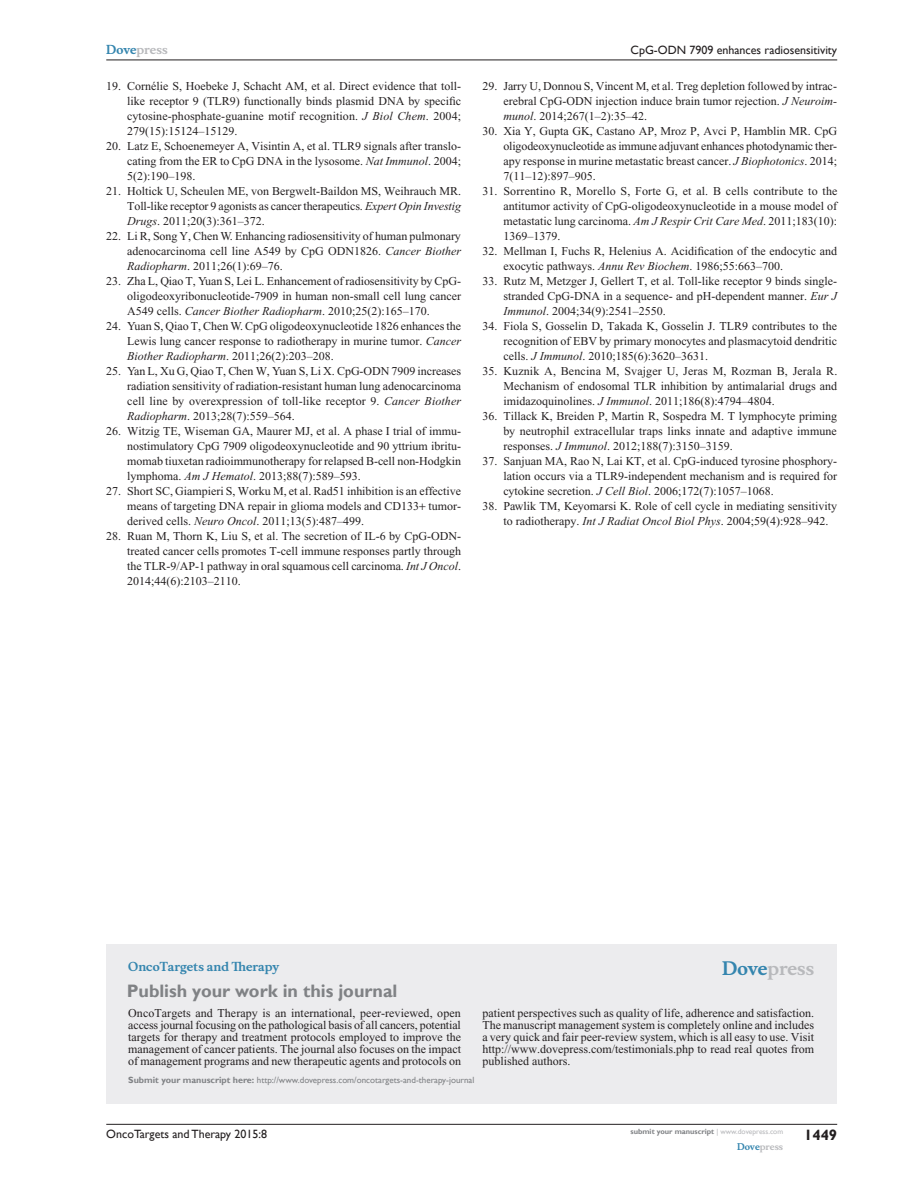
<style>
.page{position:relative;width:918px;height:1188px;background:#fff}
.page>*{position:absolute;margin:0;border:0;box-sizing:border-box;transform-origin:0 0}
.PromBx-H1{font:700 18px "Gill Sans";color:#808285}
.PromBx-Brand{font:700 18px "Musee";color:#b8b9bc}
.t1{font:700 15px "Gill Sans";color:#231f20}
.RefNL2{font:12px/15px "Times New Roman";color:#231f20;text-align:justify}
.PromBx-Tx{font:12px/12px "Times New Roman";color:#231f20;text-align:justify}
.t2{font:12px "Gill Sans";color:#231f20}
.PromBx-JrnlName{font:700 12px "Musee";color:#3485ae}
.t3{font:700 12px "Musee";color:#b8b9bc}
.PromBx-SubmitMssWebA{font:9px "Gill Sans";color:#808285}
.t4{font:700 9px "Musee";color:#b8b9bc}
.t5{font:700 7.5px "Gill Sans";color:#808285}
.s1{color:#3485ae}
.s2{font-style:italic}
.s3{font-weight:700}
.s4{font-weight:400;color:#b8b9bc}
</style>
<div class="page">
<div style="left:106px;top:944px;width:731px;height:159px;background:#ececee"></div>
<hr style="left:106px;top:1124px;width:731px;height:1px;background:#231f20">
<hr style="left:106px;top:60px;width:731px;height:1px;background:#231f20">
<p class="t3" style="left:106px;top:43px;width:63px"><span class="s1">Dove</span>press</p>
<p class="RefNL2" style="left:127px;top:79px;width:335px;text-indent:-21px">19. Cornélie S, Hoebeke J, Schacht AM, et al. Direct evidence that toll&shy;like receptor 9 (TLR9) functionally binds plasmid DNA by specific cytosine-phosphate-guanine motif recognition. <span class="s2">J Biol Chem</span>. 2004; 279(15):15124–15129.</p>
<p class="RefNL2" style="left:127px;top:139px;width:335px;text-indent:-21px">20. Latz E, Schoenemeyer A, Visintin A, et al. TLR9 signals after translo&shy;cating from the ER to CpG DNA in the lysosome. <span class="s2">Nat Immunol</span>. 2004; 5(2):190–198.</p>
<p class="RefNL2" style="left:127px;top:184px;width:335px;text-indent:-21px">21. Holtick U, Scheulen ME, von Bergwelt-Baildon MS, Weihrauch MR.<br>Toll-like receptor 9 agonists as cancer therapeutics. <span class="s2">Expert Opin Investig Drugs</span>. 2011;20(3):361–372.</p>
<p class="RefNL2" style="left:127px;top:229px;width:335px;text-indent:-21px">22. Li R, Song Y, Chen W. Enhancing radiosensitivity of human pulmonary adenocarcinoma cell line A549 by CpG ODN1826. <span class="s2">Cancer Biother Radiopharm</span>. 2011;26(1):69–76.</p>
<p class="RefNL2" style="left:127px;top:274px;width:335px;text-indent:-21px">23. Zha L, Qiao T, Yuan S, Lei L. Enhancement of radiosensitivity by CpG&shy;oligodeoxyribonucleotide-7909 in human non-small cell lung cancer A549 cells. <span class="s2">Cancer Biother Radiopharm</span>. 2010;25(2):165–170.</p>
<p class="RefNL2" style="left:127px;top:319px;width:335px;text-indent:-21px">24. Yuan S, Qiao T, Chen W. CpG oligodeoxynucleotide 1826 enhances the Lewis lung cancer response to radiotherapy in murine tumor. <span class="s2">Cancer Biother Radiopharm</span>. 2011;26(2):203–208.</p>
<p class="RefNL2" style="left:127px;top:364px;width:335px;text-indent:-21px">25. Yan L, Xu G, Qiao T, Chen W, Yuan S, Li X. CpG-ODN 7909 increases radiation sensitivity of radiation-resistant human lung adenocarcinoma cell line by overexpression of toll-like receptor 9. <span class="s2">Cancer Biother Radiopharm</span>. 2013;28(7):559–564.</p>
<p class="RefNL2" style="left:127px;top:424px;width:335px;text-indent:-21px">26. Witzig TE, Wiseman GA, Maurer MJ, et al. A phase I trial of immu&shy;nostimulatory CpG 7909 oligodeoxynucleotide and 90 yttrium ibritu&shy;momab tiuxetan radioimmunotherapy for relapsed B-cell non-Hodgkin lymphoma. <span class="s2">Am J Hematol</span>. 2013;88(7):589–593.</p>
<p class="RefNL2" style="left:127px;top:484px;width:335px;text-indent:-21px">27. Short SC, Giampieri S, Worku M, et al. Rad51 inhibition is an effective means of targeting DNA repair in glioma models and CD133 tumor&shy;derived cells. <span class="s2">Neuro Oncol</span>. 2011;13(5):487–499.</p>
<p class="RefNL2" style="left:127px;top:529px;width:335px;text-indent:-21px">28. Ruan M, Thorn K, Liu S, et al. The secretion of IL-6 by CpG-ODN&shy;treated cancer cells promotes T-cell immune responses partly through the TLR-9/AP-1 pathway in oral squamous cell carcinoma. <span class="s2">Int J Oncol</span>.<br>2014;44(6):2103–2110.</p>
<p class="t2" style="left:631px;top:43px;width:208px">CpG-ODN 7909 enhances radiosensitivity</p>
<p class="RefNL2" style="left:503px;top:79px;width:335px;text-indent:-21px">29. Jarry U, Donnou S, Vincent M, et al. Treg depletion followed by intrac&shy;erebral CpG-ODN injection induce brain tumor rejection. <span class="s2">J Neuroim&shy;munol</span>. 2014;267(1–2):35–42.</p>
<p class="RefNL2" style="left:503px;top:124px;width:335px;text-indent:-21px">30. Xia Y, Gupta GK, Castano AP, Mroz P, Avci P, Hamblin MR. CpG oligodeoxynucleotide as immune adjuvant enhances photodynamic ther&shy;apy response in murine metastatic breast cancer. <span class="s2">J Biophotonics</span>. 2014; 7(11–12):897–905.</p>
<p class="RefNL2" style="left:503px;top:184px;width:336px;text-indent:-21px">31. Sorrentino R, Morello S, Forte G, et al. B cells contribute to the antitumor activity of CpG-oligodeoxynucleotide in a mouse model of metastatic lung carcinoma. <span class="s2">Am J Respir Crit Care Med</span>. 2011;183(10):<br>1369–1379.</p>
<p class="RefNL2" style="left:503px;top:244px;width:335px;text-indent:-21px">32. Mellman I, Fuchs R, Helenius A. Acidification of the endocytic and exocytic pathways. <span class="s2">Annu Rev Biochem</span>. 1986;55:663–700.</p>
<p class="RefNL2" style="left:503px;top:274px;width:335px;text-indent:-21px">33. Rutz M, Metzger J, Gellert T, et al. Toll-like receptor 9 binds single&shy;stranded CpG-DNA in a sequence- and pH-dependent manner. <span class="s2">Eur J Immunol</span>. 2004;34(9):2541–2550.</p>
<p class="RefNL2" style="left:503px;top:319px;width:335px;text-indent:-21px">34. Fiola S, Gosselin D, Takada K, Gosselin J. TLR9 contributes to the recognition of EBV by primary monocytes and plasmacytoid dendritic cells. <span class="s2">J Immunol</span>. 2010;185(6):3620–3631.</p>
<p class="RefNL2" style="left:503px;top:364px;width:335px;text-indent:-21px">35. Kuznik A, Bencina M, Svajger U, Jeras M, Rozman B, Jerala R.<br>Mechanism of endosomal TLR inhibition by antimalarial drugs and imidazoquinolines. <span class="s2">J Immunol</span>. 2011;186(8):4794–4804.</p>
<p class="RefNL2" style="left:503px;top:409px;width:335px;text-indent:-21px">36. Tillack K, Breiden P, Martin R, Sospedra M. T lymphocyte priming by neutrophil extracellular traps links innate and adaptive immune responses. <span class="s2">J Immunol</span>. 2012;188(7):3150–3159.</p>
<p class="RefNL2" style="left:503px;top:454px;width:335px;text-indent:-21px">37. Sanjuan MA, Rao N, Lai KT, et al. CpG-induced tyrosine phosphory&shy;lation occurs via a TLR9-independent mechanism and is required for cytokine secretion. <span class="s2">J Cell Biol</span>. 2006;172(7):1057–1068.</p>
<p class="RefNL2" style="left:503px;top:499px;width:335px;text-indent:-21px">38. Pawlik TM, Keyomarsi K. Role of cell cycle in mediating sensitivity to radiotherapy. <span class="s2">Int J Radiat Oncol Biol Phys</span>. 2004;59(4):928–942.</p>
<p class="PromBx-JrnlName" style="left:128px;top:959px;width:152px">OncoTargets and Therapy</p>
<p class="PromBx-H1" style="left:127px;top:980px;width:272px">Publish your work in this journal</p>
<p class="PromBx-Brand" style="left:722px;top:958px;width:94px"><span class="s1">Dove</span>press</p>
<p class="PromBx-Tx" style="left:128px;top:1007px;width:334px">OncoTargets and Therapy is an international, peer-reviewed, open access journal focusing on the pathological basis of all cancers, potential targets for therapy and treatment protocols employed to improve the management of cancer patients. The journal also focuses on the impact of management programs and new therapeutic agents and protocols on</p>
<p class="PromBx-Tx" style="left:482px;top:1007px;width:333px">patient perspectives such as quality of life, adherence and satisfaction.<br>The manuscript management system is completely online and includes a very quick and fair peer-review system, which is all easy to use. Visit http://www.dovepress.com/testimonials.php to read real quotes from published authors.</p>
<p class="PromBx-SubmitMssWebA" style="left:128px;top:1075px;width:348px"><span class="s3">Submit your manuscript here:</span> http://www.dovepress.com/oncotargets-and-therapy-journal</p>
<p class="t2" style="left:106px;top:1127px;width:162px">OncoTargets and Therapy 2015:8</p>
<p class="t5" style="left:631px;top:1127px;width:154px">submit your manuscript <span class="s4">| www.dovepress.com</span></p>
<p class="t4" style="left:737px;top:1141px;width:48px"><span class="s1">Dove</span>press</p>
<p class="t1" style="left:804px;top:1126px;width:35px">1449</p>
</div>
